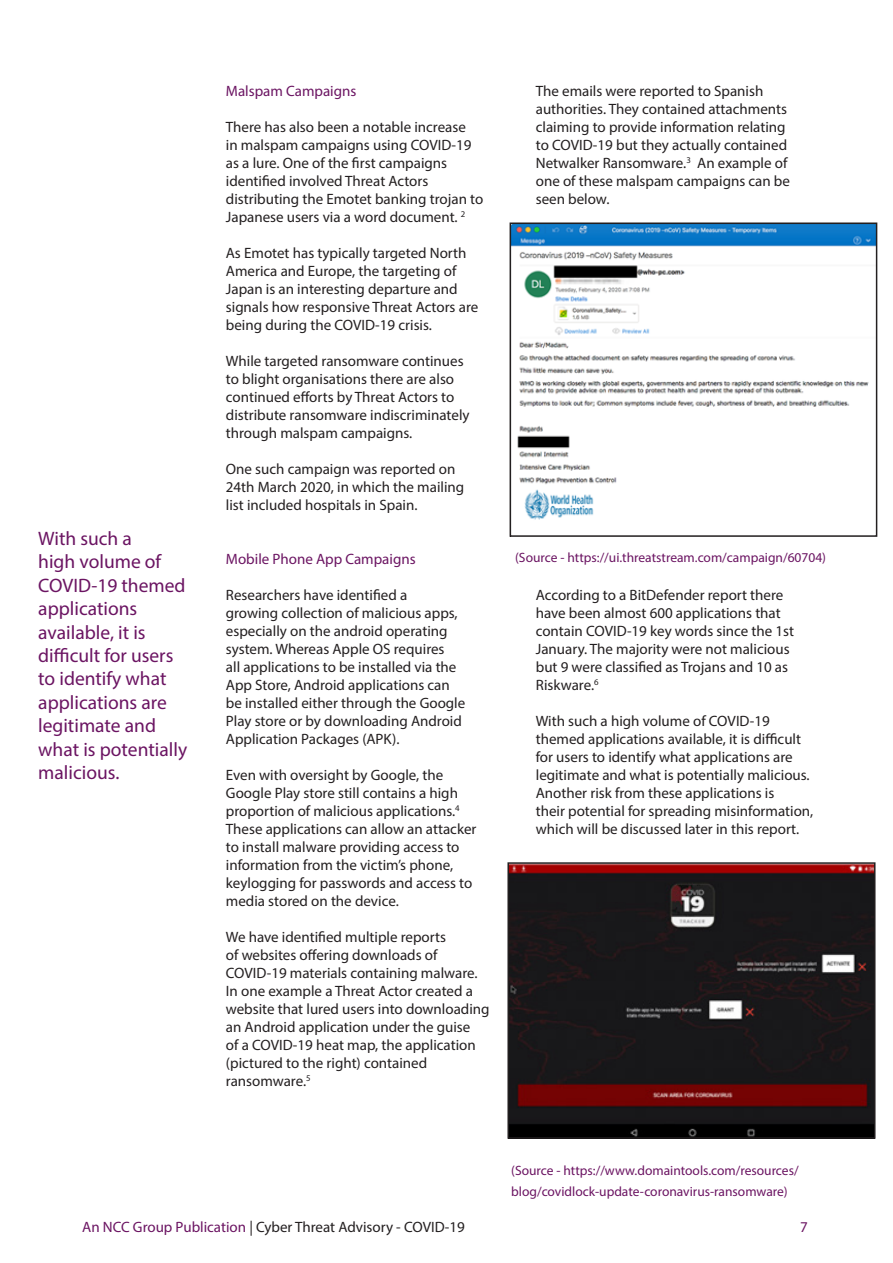
<style>
.page{position:relative;width:893px;height:1263px;background:#fff}
.page>*{position:absolute;margin:0;border:0;box-sizing:border-box;transform-origin:0 0}
.t1{font:19.5px/23.4px "Myriad Pro";color:#6b1462}
.t2{font:15px/18px "Myriad Pro";color:#231f20}
.t3{font:15px "Myriad Pro";color:#6b1462}
.bullets{font:13.5px/20.2px "Myriad Pro";color:#6b1462}
.s1{color:#6b1462}
</style>
<div class="page">
<img style="left:513px;top:225px;width:361px;height:295px">
<div style="left:510px;top:222px;width:367px;height:315px;border:2px solid #231f20"></div>
<img style="left:510px;top:865px;width:362px;height:271px">
<div style="left:507px;top:862px;width:368px;height:277px;border:2px solid #231f20"></div>
<p class="t1" style="left:38px;top:526px;width:150px">With such a<br>high volume of<br>COVID-19 themed applications available, it is difficult for users to identify what applications are legitimate and what is potentially malicious.</p>
<p class="t3" style="left:226px;top:82px;width:132px">Malspam Campaigns</p>
<p class="t2" style="left:226px;top:118px;width:259px">There has also been a notable increase<br>in malspam campaigns using COVID-19 as a lure. One of the first campaigns identified involved Threat Actors distributing the Emotet banking trojan to Japanese users via a word document. <sup>2</sup></p>
<p class="t2" style="left:226px;top:244px;width:254px">As Emotet has typically targeted North America and Europe, the targeting of Japan is an interesting departure and signals how responsive Threat Actors are being during the COVID-19 crisis.</p>
<p class="t2" style="left:226px;top:352px;width:245px">While targeted ransomware continues to blight organisations there are also continued efforts by Threat Actors to distribute ransomware indiscriminately through malspam campaigns.</p>
<p class="t2" style="left:226px;top:460px;width:240px">One such campaign was reported on<br>24th March 2020, in which the mailing list included hospitals in Spain.</p>
<p class="t3" style="left:226px;top:550px;width:191px">Mobile Phone App Campaigns</p>
<p class="t2" style="left:226px;top:586px;width:241px">Researchers have identified a<br>growing collection of malicious apps, especially on the android operating system. Whereas Apple OS requires<br>all applications to be installed via the App Store, Android applications can be installed either through the Google Play store or by downloading Android Application Packages (APK).</p>
<p class="t2" style="left:226px;top:766px;width:252px">Even with oversight by Google, the Google Play store still contains a high proportion of malicious applications.<sup>4<br></sup>These applications can allow an attacker to install malware providing access to information from the victim’s phone, keylogging for passwords and access to media stored on the device.</p>
<p class="t2" style="left:226px;top:928px;width:265px">We have identified multiple reports<br>of websites offering downloads of COVID-19 materials containing malware.<br>In one example a Threat Actor created a website that lured users into downloading an Android application under the guise<br>of a COVID-19 heat map, the application (pictured to the right) contained ransomware.<sup>5</sup></p>
<p class="t2" style="left:536px;top:82px;width:256px">The emails were reported to Spanish authorities. They contained attachments claiming to provide information relating to COVID-19 but they actually contained Netwalker Ransomware.<sup>3</sup> An example of one of these malspam campaigns can be seen below.</p>
<p class="bullets" style="left:515px;top:547px;width:312px">(Source - https://ui.threatstream.com/campaign/60704)</p>
<p class="t2" style="left:536px;top:586px;width:260px">According to a BitDefender report there have been almost 600 applications that contain COVID-19 key words since the 1st January. The majority were not malicious but 9 were classified as Trojans and 10 as Riskware.<sup>6</sup></p>
<p class="t2" style="left:536px;top:712px;width:279px">With such a high volume of COVID-19 themed applications available, it is difficult for users to identify what applications are legitimate and what is potentially malicious.<br>Another risk from these applications is<br>their potential for spreading misinformation, which will be discussed later in this report.</p>
<p class="bullets" style="left:511px;top:1160px;width:289px">(Source - https://www.domaintools.com/resources/ blog/covidlock-update-coronavirus-ransomware)</p>
<p class="t2" style="left:82px;top:1217px;width:384px"><span class="s1">An NCC Group Publication</span> | Cyber Threat Advisory - COVID-19</p>
<p class="t3" style="left:800px;top:1217px;width:9px">7</p>
</div>
